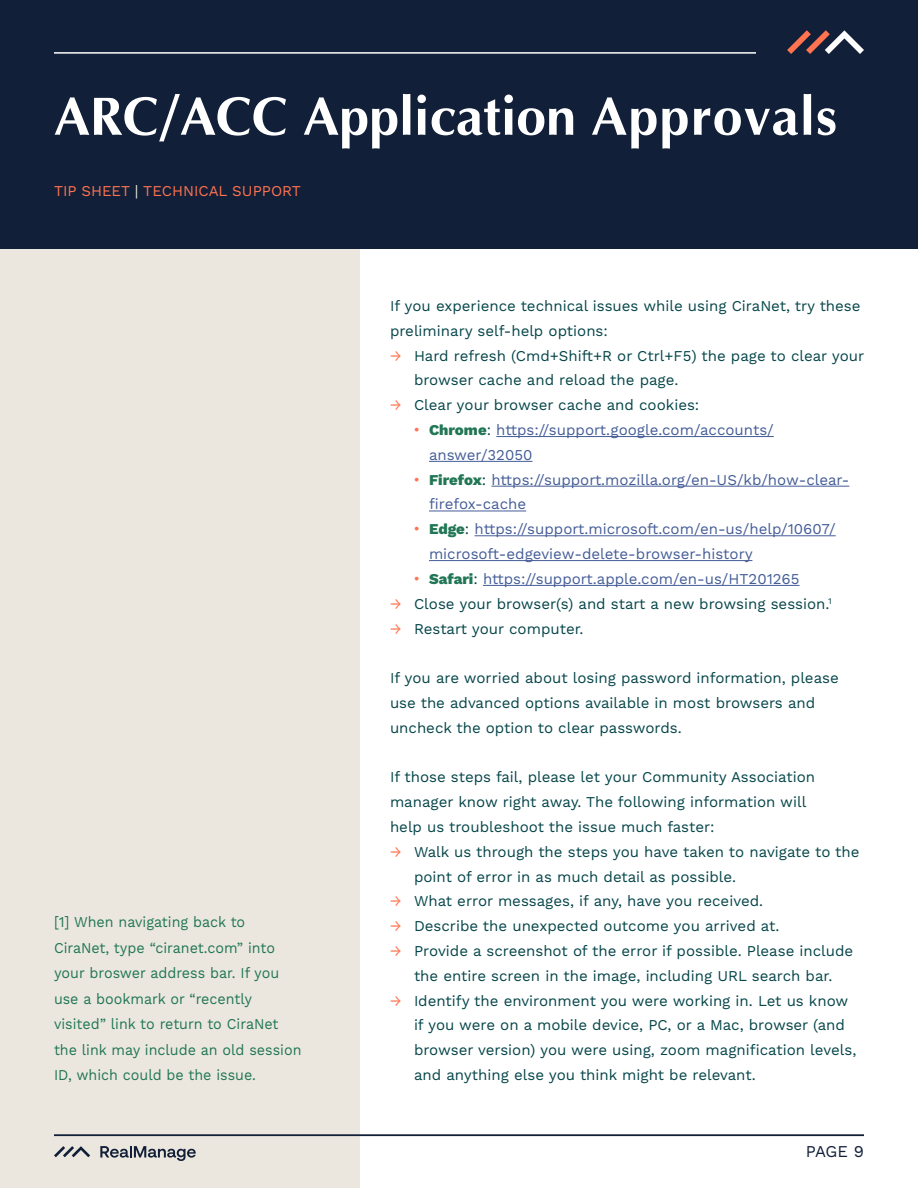
<style>
.page{position:relative;width:918px;height:1188px;background:#fff}
.page>*{position:absolute;margin:0;border:0;box-sizing:border-box;transform-origin:0 0}
.Chapter_Title{font:700 54px "Optima";color:#fff}
.t1{font:16.5px "Work Sans";color:#121f38}
.Bulk{font:15px/24.8px "Work Sans";color:#054549}
.t2{font:15px/24.8px "Work Sans";color:#445c97}
.Bulk-2{font:15px/25.5px "Work Sans";color:#217655;scale:.95 1}
.Bulk-3{font:15px "Work Sans";color:#ff7350}
.s1{color:#ebe7de}
.s2{color:#ff7350}
.s3{font-family:"Arial";color:#ff7350}
.s4{font-weight:800;color:#217655}
.s5{color:#054549}
</style>
<div class="page">
<div style="left:0;top:0;width:360px;height:1188px;background:#ebe7de"></div>
<div style="left:0;top:0;width:918px;height:249px;background:#121f38"></div>
<hr style="left:54px;top:52px;width:702px;height:2px;background:#fff">
<svg style="left:787px;top:30px;width:77px;height:24px"></svg>
<svg style="left:54px;top:1146px;width:36px;height:11px"></svg>
<svg style="left:100px;top:1146px;width:96px;height:15px"></svg>
<hr style="left:54px;top:1135px;width:810px;height:1px;background:#121f38">
<hr style="left:496px;top:436px;width:278px;height:1px;background:#445c97">
<hr style="left:429px;top:461px;width:103px;height:1px;background:#445c97">
<hr style="left:491px;top:486px;width:358px;height:1px;background:#445c97">
<hr style="left:429px;top:511px;width:97px;height:1px;background:#445c97">
<hr style="left:475px;top:535px;width:361px;height:1px;background:#445c97">
<hr style="left:429px;top:560px;width:323px;height:1px;background:#445c97">
<hr style="left:483px;top:585px;width:317px;height:1px;background:#445c97">
<p class="Chapter_Title" style="left:54px;top:87px;width:784px">ARC/ACC Application Approvals</p>
<p class="Bulk-3" style="left:54px;top:182px;width:249px">TIP SHEET <span class="s1">|</span> TECHNICAL SUPPORT</p>
<p class="Bulk-2" style="left:54px;top:910px;width:262px">[1] When navigating back to<br>CiraNet, type “ciranet.com” into your broswer address bar. If you use a bookmark or “recently visited” link to return to CiraNet the link may include an old session<br>ID, which could be the issue.</p>
<p class="Bulk" style="left:390px;top:294px;width:472px">If you experience technical issues while using CiraNet, try these preliminary self-help options:</p>
<p class="Bulk" style="left:414px;top:344px;width:452px;text-indent:-24px"><span class="s2">→</span> Hard refresh (Cmd+Shift+R or Ctrl+F5) the page to clear your browser cache and reload the page.</p>
<p class="Bulk" style="left:390px;top:393px;width:311px"><span class="s2">→</span> Clear your browser cache and cookies:</p>
<p class="t2" style="left:429px;top:418px;width:346px;text-indent:-15px"><span class="s3">•</span> <span class="s4">Chrome</span><span class="s5">:</span> https://support.google.com/accounts/ answer/32050</p>
<p class="t2" style="left:429px;top:468px;width:422px;text-indent:-15px"><span class="s3">•</span> <span class="s4">Firefox</span><span class="s5">:</span> https://support.mozilla.org/en-US/kb/how-clear&shy;firefox-cache</p>
<p class="t2" style="left:429px;top:517px;width:408px;text-indent:-15px"><span class="s3">•</span> <span class="s4">Edge</span><span class="s5">:</span> https://support.microsoft.com/en-us/help/10607/ microsoft-edgeview-delete-browser-history</p>
<p class="t2" style="left:414px;top:567px;width:387px"><span class="s3">•</span> <span class="s4">Safari</span><span class="s5">:</span> https://support.apple.com/en-us/HT201265</p>
<p class="Bulk" style="left:390px;top:592px;width:443px"><span class="s2">→</span> Close your browser(s) and start a new browsing session.<sup>1</sup></p>
<p class="Bulk" style="left:390px;top:617px;width:195px"><span class="s2">→</span> Restart your computer.</p>
<p class="Bulk" style="left:390px;top:666px;width:450px">If you are worried about losing password information, please use the advanced options available in most browsers and uncheck the option to clear passwords.</p>
<p class="Bulk" style="left:390px;top:766px;width:427px">If those steps fail, please let your Community Association manager know right away. The following information will help us troubleshoot the issue much faster:</p>
<p class="Bulk" style="left:414px;top:840px;width:447px;text-indent:-24px"><span class="s2">→</span> Walk us through the steps you have taken to navigate to the point of error in as much detail as possible.</p>
<p class="Bulk" style="left:390px;top:890px;width:375px"><span class="s2">→</span> What error messages, if any, have you received.</p>
<p class="Bulk" style="left:390px;top:914px;width:391px"><span class="s2">→</span> Describe the unexpected outcome you arrived at.</p>
<p class="Bulk" style="left:390px;top:939px;width:465px;text-align:center"><span class="s2">→</span> Provide a screenshot of the error if possible. Please include the entire screen in the image, including URL search bar.</p>
<p class="Bulk" style="left:414px;top:989px;width:444px;text-indent:-24px"><span class="s2">→</span> Identify the environment you were working in. Let us know if you were on a mobile device, PC, or a Mac, browser (and browser version) you were using, zoom magnification levels, and anything else you think might be relevant.</p>
<p class="t1" style="left:806px;top:1142px;width:60px">PAGE 9</p>
</div>
